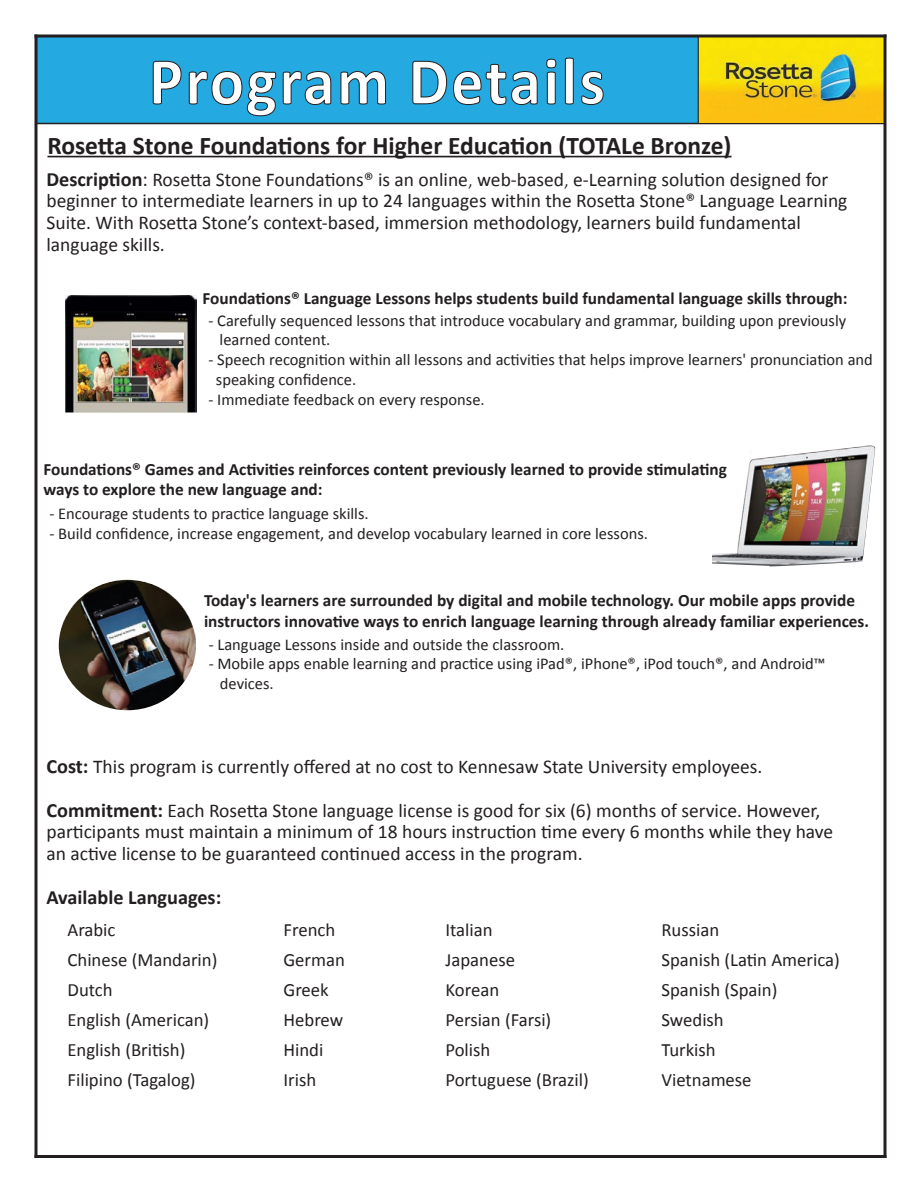
<style>
.page{position:relative;width:918px;height:1188px;background:#fff}
.page>*{position:absolute;margin:0;border:0;box-sizing:border-box;transform-origin:0 0}
.t1{font:700 67.2px "Calibri";letter-spacing:.035em;color:#fff;scale:.96 1}
.t2{font:700 25.5px "Calibri";color:#231f20}
.t3{font:700 20.25px "Calibri";color:#231f20}
.t4{font:19.5px/21.8px "Calibri";color:#231f20}
.t5{font:18.75px "Calibri";color:#231f20}
.t6{font:700 17.25px/20.7px "Calibri";color:#231f20}
.t7{font:16.5px/19.8px "Calibri";color:#231f20}
.s1{font-weight:700;font-size:20.25px}
.s2{font-size:20.25px}
.s3{font-weight:300}
</style>
<div class="page">
<img style="left:59px;top:614px;width:137px;height:96px">
<img style="left:65px;top:295px;width:132px;height:118px">
<div style="left:36px;top:36px;width:850px;height:88px;background:#24aae1;border:2px solid #231f20"></div>
<img style="left:699px;top:38px;width:185px;height:85px">
<svg style="left:152px;top:61px;width:30px;height:44px"></svg>
<svg style="left:188px;top:71px;width:144px;height:46px"></svg>
<svg style="left:340px;top:71px;width:46px;height:34px"></svg>
<svg style="left:412px;top:61px;width:35px;height:44px"></svg>
<svg style="left:453px;top:64px;width:85px;height:41px"></svg>
<svg style="left:546px;top:58px;width:11px;height:47px"></svg>
<svg style="left:564px;top:57px;width:10px;height:48px"></svg>
<svg style="left:581px;top:71px;width:23px;height:34px"></svg>
<hr style="left:34px;top:1155px;width:852px;height:3px;background:#231f20">
<svg style="left:38px;top:34px;width:846px;height:4px;background:#444c4c"></svg>
<hr style="left:698px;top:36px;width:1px;height:88px;background:#231f20">
<img style="left:712px;top:419px;width:175px;height:165px">
<div style="left:42px;top:563px;width:171px;height:164px;border:16px solid #fff;border-radius:50%"></div>
<svg style="left:48px;top:675px;width:57px;height:49px"></svg>
<svg style="left:152px;top:671px;width:56px;height:52px"></svg>
<svg style="left:49px;top:563px;width:157px;height:51px"></svg>
<svg style="left:34px;top:34px;width:4px;height:1124px;background:#575556"></svg>
<hr style="left:884px;top:34px;width:2px;height:1124px;background:#231f20">
<hr style="left:48px;top:156px;width:684px;height:1px;background:#231f20">
<h1 class="t1" style="left:149px;top:39px;width:477px">Program Details</h1>
<h2 class="t2" style="left:48px;top:129px;width:686px">Rosetta Stone Foundations for Higher Education (TOTALe Bronze)</h2>
<p class="t4" style="left:46px;top:168px;width:802px"><span class="s1">Description</span><span class="s2">:</span> Rosetta Stone Foundations® is an online<span class="s3">,</span> web-based<span class="s3">,</span> e-Learning solution designed for beginner to intermediate learners in up to 24 languages within the Rosetta Stone® Language Learning Suite. With Rosetta Stone’s context-based, immersion methodology, learners build fundamental language skills.</p>
<p class="t6" style="left:203px;top:288px;width:647px">Foundations® Language Lessons helps students build fundamental language skills through:</p>
<p class="t7" style="left:220px;top:310px;width:628px;text-indent:-11px">- Carefully sequenced lessons that introduce vocabulary and grammar, building upon previously learned content.</p>
<p class="t7" style="left:216px;top:350px;width:658px;text-indent:-7px">- Speech recognition within all lessons and activities that helps improve learners' pronunciation and speaking confidence.</p>
<p class="t7" style="left:208px;top:389px;width:278px">- Immediate feedback on every response.</p>
<p class="t6" style="left:44px;top:459px;width:685px">Foundations® Games and Activities reinforces content previously learned to provide stimulating ways to explore the new language and:</p>
<p class="t7" style="left:49px;top:504px;width:321px">- Encourage students to practice language skills.</p>
<p class="t7" style="left:49px;top:523px;width:600px">- Build confidence, increase engagement, and develop vocabulary learned in core lessons.</p>
<p class="t6" style="left:204px;top:590px;width:667px">Today's learners are surrounded by digital and mobile technology. Our mobile apps provide instructors innovative ways to enrich language learning through already familiar experiences.</p>
<p class="t7" style="left:209px;top:634px;width:357px">- Language Lessons inside and outside the classroom.</p>
<p class="t7" style="left:220px;top:654px;width:607px;text-indent:-11px">- Mobile apps enable learning and practice using iPad®, iPhone®, iPod touch®, and Android™ devices.</p>
<p class="t4" style="left:46px;top:756px;width:718px"><span class="s1">Cost:</span> This program is currently offered at no cost to Kennesaw State University employees.</p>
<p class="t4" style="left:46px;top:799px;width:788px"><span class="s1">Commitment:</span> Each Rosetta Stone language license is good for six (6) months of service. However, participants must maintain a minimum of 18 hours instruction time every 6 months while they have an active license to be guaranteed continued access in the program.</p>
<p class="t3" style="left:46px;top:884px;width:176px">Available Languages:</p>
<p class="t5" style="left:68px;top:918px;width:50px">Arabic</p>
<p class="t5" style="left:284px;top:918px;width:53px">French</p>
<p class="t5" style="left:445px;top:918px;width:49px">Italian</p>
<p class="t5" style="left:661px;top:918px;width:59px">Russian</p>
<p class="t5" style="left:68px;top:948px;width:151px">Chinese (Mandarin)</p>
<p class="t5" style="left:283px;top:948px;width:63px">German</p>
<p class="t5" style="left:445px;top:948px;width:71px">Japanese</p>
<p class="t5" style="left:661px;top:948px;width:180px">Spanish (Latin America)</p>
<p class="t5" style="left:68px;top:978px;width:47px">Dutch</p>
<p class="t5" style="left:284px;top:978px;width:47px">Greek</p>
<p class="t5" style="left:446px;top:978px;width:55px">Korean</p>
<p class="t5" style="left:661px;top:978px;width:117px">Spanish (Spain)</p>
<p class="t5" style="left:68px;top:1008px;width:143px">English (American)</p>
<p class="t5" style="left:283px;top:1008px;width:61px">Hebrew</p>
<p class="t5" style="left:445px;top:1008px;width:107px">Persian (Farsi)</p>
<p class="t5" style="left:661px;top:1008px;width:64px">Swedish</p>
<p class="t5" style="left:68px;top:1038px;width:119px">English (British)</p>
<p class="t5" style="left:283px;top:1038px;width:41px">Hindi</p>
<p class="t5" style="left:445px;top:1038px;width:46px">Polish</p>
<p class="t5" style="left:661px;top:1038px;width:56px">Turkish</p>
<p class="t5" style="left:68px;top:1068px;width:130px">Filipino (Tagalog)</p>
<p class="t5" style="left:283px;top:1068px;width:34px">Irish</p>
<p class="t5" style="left:445px;top:1068px;width:145px">Portuguese (Brazil)</p>
<p class="t5" style="left:661px;top:1068px;width:92px">Vietnamese</p>
</div>
